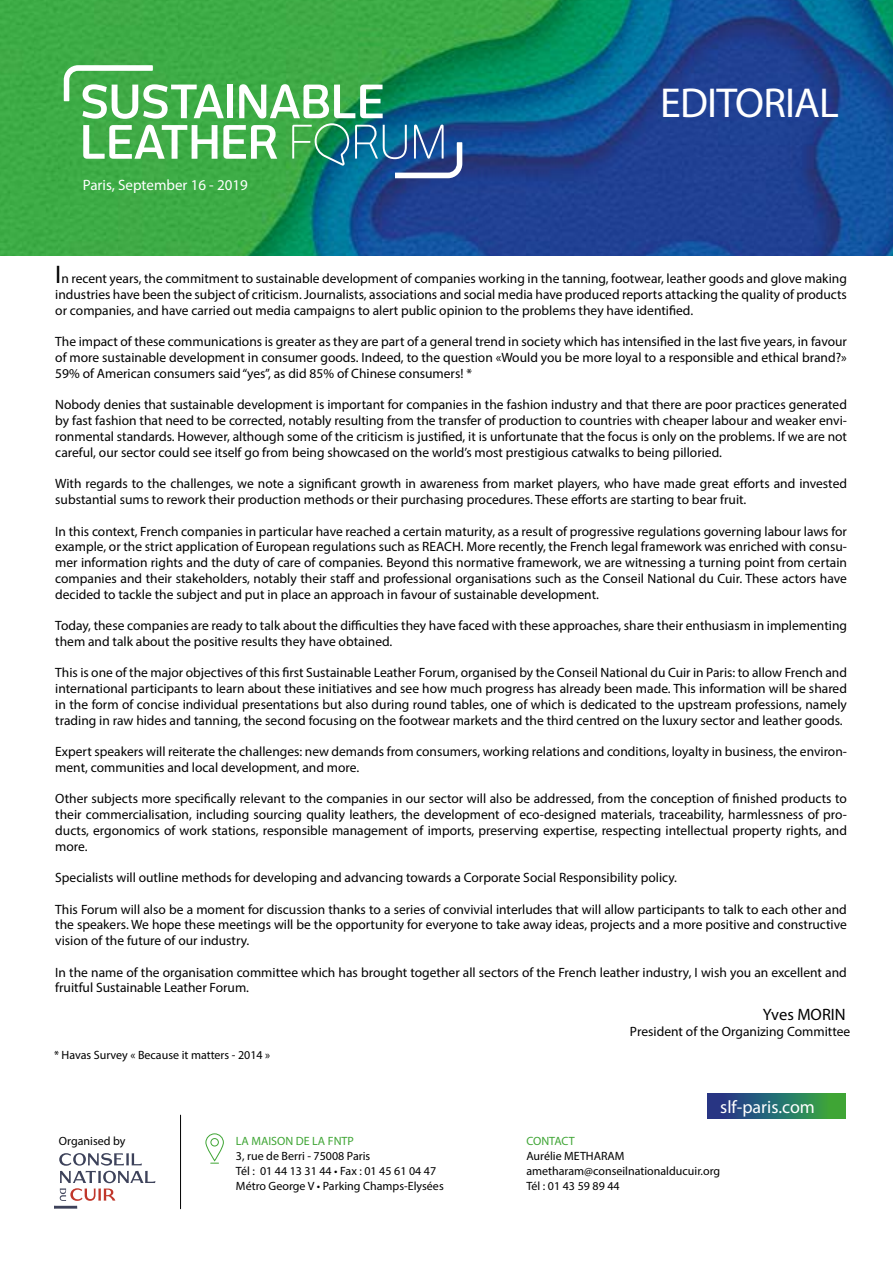
<style>
.page{position:relative;width:893px;height:1263px;background:#fff}
.page>*{position:absolute;margin:0;border:0;box-sizing:border-box;transform-origin:0 0}
.t1{font:42px "Myriad Pro";letter-spacing:-.02em;color:#fff}
.t2{font:18px "Myriad Pro";color:#fff}
.t3{font:16.5px "Myriad Pro";color:#000}
.t4{font:15px "Myriad Pro";color:#fff}
.t5{font:13.5px/15.8px "Myriad Pro";color:#000;text-align:justify}
.t6{font:12px/15px "Myriad Pro";color:#000}
.t7{font:12px "Myriad Pro";color:#3fa535}
.s1{font-size:25.5px}
</style>
<div class="page">
<img style="left:0;top:0;width:893px;height:255px">
<svg style="left:64px;top:65px;width:398px;height:113px"></svg>
<hr style="left:180px;top:1115px;width:1px;height:94px;background:#000">
<div style="left:206px;top:1133px;width:18px;height:28px;border:1px solid #3fa535;border-radius:9px"></div>
<div style="left:211px;top:1138px;width:8px;height:8px;border:1px solid #3fa535;border-radius:50%"></div>
<svg style="left:707px;top:1093px;width:139px;height:25px;background:#2c6e68"></svg>
<svg style="left:54px;top:1153px;width:101px;height:56px"></svg>
<p class="t4" style="left:83px;top:176px;width:167px">Paris, September 16 - 2019</p>
<h1 class="t1" style="left:660px;top:77px;width:180px">EDITORIAL</h1>
<p class="t5" style="left:55px;top:271px;width:793px"><span class="s1">I</span>n recent years, the commitment to sustainable development of companies working in the tanning, footwear, leather goods and glove making industries have been the subject of criticism. Journalists, associations and social media have produced reports attacking the quality of products or companies, and have carried out media campaigns to alert public opinion to the problems they have identified.</p>
<p class="t5" style="left:55px;top:334px;width:793px">The impact of these communications is greater as they are part of a general trend in society which has intensified in the last five years, in favour of more sustainable development in consumer goods. Indeed, to the question «Would you be more loyal to a responsible and ethical brand?» 59% of American consumers said “yes”, as did 85% of Chinese consumers! *</p>
<p class="t5" style="left:55px;top:397px;width:793px">Nobody denies that sustainable development is important for companies in the fashion industry and that there are poor practices generated by fast fashion that need to be corrected, notably resulting from the transfer of production to countries with cheaper labour and weaker envi&shy;ronmental standards. However, although some of the criticism is justified, it is unfortunate that the focus is only on the problems. If we are not careful, our sector could see itself go from being showcased on the world’s most prestigious catwalks to being pilloried.</p>
<p class="t5" style="left:55px;top:476px;width:793px">With regards to the challenges, we note a significant growth in awareness from market players, who have made great efforts and invested substantial sums to rework their production methods or their purchasing procedures. These efforts are starting to bear fruit.</p>
<p class="t5" style="left:55px;top:523px;width:793px">In this context, French companies in particular have reached a certain maturity, as a result of progressive regulations governing labour laws for example, or the strict application of European regulations such as REACH. More recently, the French legal framework was enriched with consu&shy;mer information rights and the duty of care of companies. Beyond this normative framework, we are witnessing a turning point from certain companies and their stakeholders, notably their staff and professional organisations such as the Conseil National du Cuir. These actors have decided to tackle the subject and put in place an approach in favour of sustainable development.</p>
<p class="t5" style="left:55px;top:617px;width:793px">Today, these companies are ready to talk about the difficulties they have faced with these approaches, share their enthusiasm in implementing them and talk about the positive results they have obtained.</p>
<p class="t5" style="left:55px;top:665px;width:793px">This is one of the major objectives of this first Sustainable Leather Forum, organised by the Conseil National du Cuir in Paris: to allow French and international participants to learn about these initiatives and see how much progress has already been made. This information will be shared in the form of concise individual presentations but also during round tables, one of which is dedicated to the upstream professions, namely trading in raw hides and tanning, the second focusing on the footwear markets and the third centred on the luxury sector and leather goods.</p>
<p class="t5" style="left:55px;top:743px;width:793px">Expert speakers will reiterate the challenges: new demands from consumers, working relations and conditions, loyalty in business, the environ&shy;ment, communities and local development, and more.</p>
<p class="t5" style="left:55px;top:791px;width:793px">Other subjects more specifically relevant to the companies in our sector will also be addressed, from the conception of finished products to their commercialisation, including sourcing quality leathers, the development of eco-designed materials, traceability, harmlessness of pro&shy;ducts, ergonomics of work stations, responsible management of imports, preserving expertise, respecting intellectual property rights, and more.</p>
<p class="t5" style="left:55px;top:869px;width:623px">Specialists will outline methods for developing and advancing towards a Corporate Social Responsibility policy.</p>
<p class="t5" style="left:55px;top:901px;width:793px">This Forum will also be a moment for discussion thanks to a series of convivial interludes that will allow participants to talk to each other and the speakers. We hope these meetings will be the opportunity for everyone to take away ideas, projects and a more positive and constructive vision of the future of our industry.</p>
<p class="t5" style="left:55px;top:964px;width:793px">In the name of the organisation committee which has brought together all sectors of the French leather industry, I wish you an excellent and fruitful Sustainable Leather Forum.</p>
<p class="t6" style="left:54px;top:1048px;width:218px">* Havas Survey « Because it matters - 2014 »</p>
<p class="t6" style="left:59px;top:1133px;width:68px">Organised by</p>
<p class="t7" style="left:236px;top:1133px;width:119px">LA MAISON DE LA FNTP</p>
<p class="t6" style="left:236px;top:1148px;width:209px">3, rue de Berri - 75008 Paris<br>Tél : 01 44 13 31 44 • Fax : 01 45 61 04 47<br>Métro George V • Parking Champs-Elysées</p>
<p class="t3" style="left:763px;top:1004px;width:84px">Yves MORIN</p>
<p class="t5" style="left:630px;top:1023px;width:222px">President of the Organizing Committee</p>
<h2 class="t2" style="left:720px;top:1096px;width:96px">slf-paris.com</h2>
<p class="t7" style="left:526px;top:1133px;width:50px">CONTACT</p>
<p class="t6" style="left:526px;top:1148px;width:195px">Aurélie METHARAM ametharam@conseilnationalducuir.org<br>Tél : 01 43 59 89 44</p>
</div>
